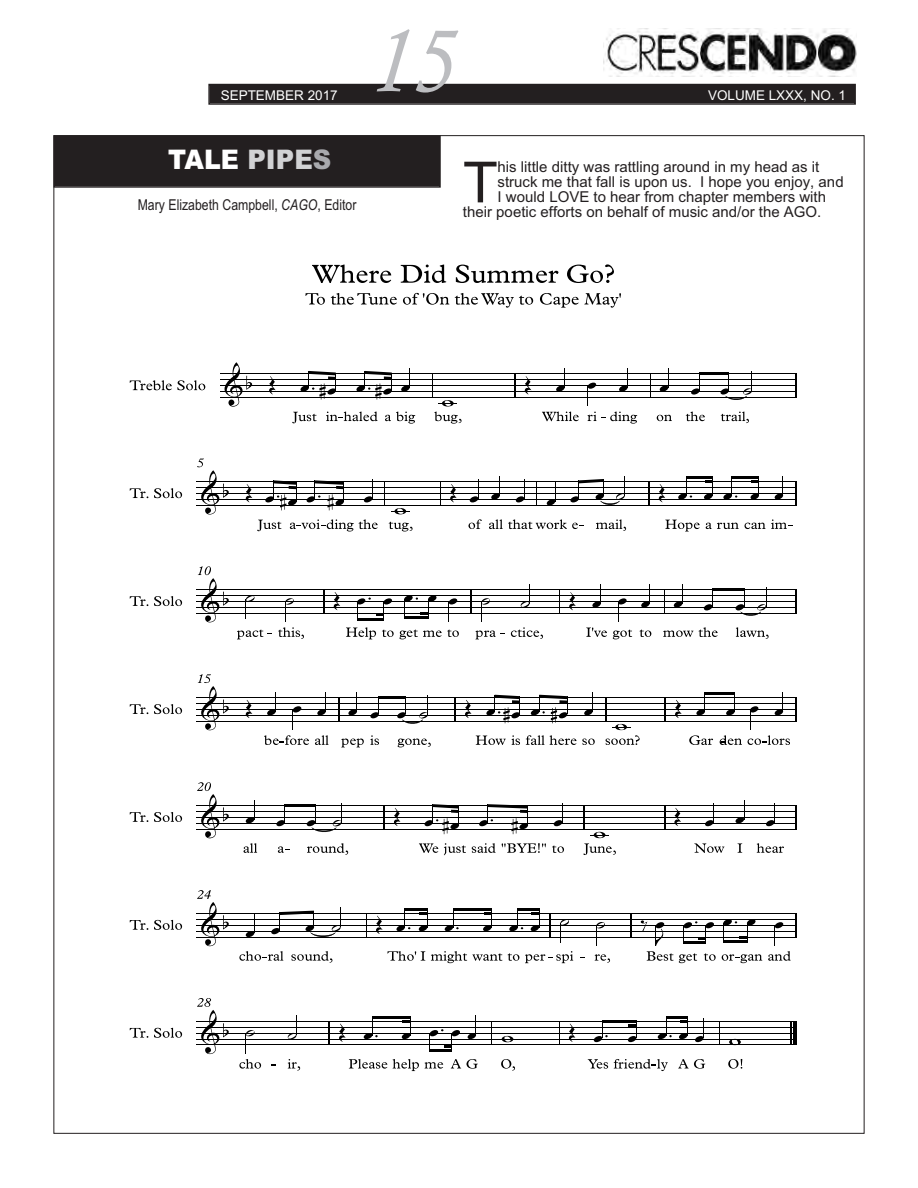
<style>
.page{position:relative;width:918px;height:1188px;background:#fff}
.page>*{position:absolute;margin:0;border:0;box-sizing:border-box;transform-origin:0 0}
.t1{font:italic 90px "Calisto";color:#bcbdc0}
.t2{font:56.85px "Arial";color:#231f20}
.t3{font:900 27px "Arial";color:#fff;scale:.93 1}
.t4{font:15px "Arial";color:#231f20}
.t5{font:15px "Arial Narrow";color:#231f20}
.t6{font:13.5px "Arial";color:#fff}
.s1{color:#d1d2d4}
.s2{color:#a8a9ad}
.s3{font-style:italic}
</style>
<div class="page">
<div style="left:210px;top:85px;width:644px;height:18px;background:#231f20"></div>
<div style="left:208px;top:84px;width:648px;height:21px;border:2px solid #231f20"></div>
<img style="left:604px;top:29px;width:253px;height:48px">
<div style="left:55px;top:137px;width:384px;height:49px;background:#231f20"></div>
<div style="left:53px;top:135px;width:388px;height:53px;border:2px solid #231f20"></div>
<svg style="left:650px;top:375px;width:1px;height:22px"></svg>
<svg style="left:796px;top:374px;width:1px;height:23px"></svg>
<svg style="left:130px;top:380px;width:75px;height:10px"></svg>
<svg style="left:657px;top:412px;width:92px;height:11px"></svg>
<hr style="left:648px;top:482px;width:2px;height:23px;background:#000">
<svg style="left:796px;top:482px;width:1px;height:23px"></svg>
<svg style="left:130px;top:488px;width:52px;height:10px"></svg>
<svg style="left:665px;top:519px;width:128px;height:13px"></svg>
<svg style="left:323px;top:591px;width:1px;height:22px"></svg>
<svg style="left:559px;top:591px;width:1px;height:22px"></svg>
<svg style="left:796px;top:590px;width:1px;height:23px"></svg>
<svg style="left:130px;top:596px;width:52px;height:10px"></svg>
<svg style="left:338px;top:698px;width:1px;height:23px"></svg>
<svg style="left:455px;top:698px;width:1px;height:23px"></svg>
<svg style="left:796px;top:698px;width:1px;height:23px"></svg>
<svg style="left:130px;top:704px;width:52px;height:10px"></svg>
<svg style="left:315px;top:735px;width:116px;height:12px"></svg>
<svg style="left:384px;top:806px;width:1px;height:23px"></svg>
<svg style="left:796px;top:806px;width:1px;height:23px"></svg>
<svg style="left:130px;top:812px;width:52px;height:10px"></svg>
<svg style="left:244px;top:843px;width:104px;height:12px"></svg>
<svg style="left:366px;top:914px;width:1px;height:23px"></svg>
<svg style="left:550px;top:914px;width:1px;height:23px"></svg>
<hr style="left:630px;top:913px;width:2px;height:24px;background:#000">
<svg style="left:130px;top:920px;width:52px;height:10px"></svg>
<svg style="left:239px;top:951px;width:44px;height:10px"></svg>
<svg style="left:291px;top:951px;width:41px;height:12px"></svg>
<svg style="left:387px;top:951px;width:186px;height:12px"></svg>
<svg style="left:595px;top:954px;width:15px;height:9px"></svg>
<svg style="left:329px;top:1022px;width:1px;height:23px"></svg>
<svg style="left:491px;top:1022px;width:1px;height:23px"></svg>
<svg style="left:559px;top:1022px;width:1px;height:23px"></svg>
<svg style="left:719px;top:1022px;width:1px;height:23px"></svg>
<svg style="left:790px;top:1022px;width:1px;height:23px"></svg>
<hr style="left:793px;top:1022px;width:3px;height:23px;background:#000">
<svg style="left:130px;top:1028px;width:52px;height:10px"></svg>
<svg style="left:349px;top:1059px;width:319px;height:12px"></svg>
<svg style="left:678px;top:1059px;width:64px;height:10px"></svg>
<hr style="left:220px;top:397px;width:576px;height:1px;background:#000">
<hr style="left:220px;top:391px;width:576px;height:1px;background:#000">
<hr style="left:220px;top:385px;width:576px;height:1px;background:#000">
<hr style="left:220px;top:379px;width:576px;height:1px;background:#000">
<hr style="left:220px;top:374px;width:576px;height:1px;background:#000">
<svg style="left:225px;top:362px;width:27px;height:45px"></svg>
<hr style="left:700px;top:373px;width:29px;height:2px;background:#000">
<svg style="left:312px;top:264px;width:302px;height:19px"></svg>
<svg style="left:305px;top:293px;width:316px;height:15px"></svg>
<hr style="left:196px;top:505px;width:600px;height:1px;background:#000">
<hr style="left:196px;top:499px;width:600px;height:1px;background:#000">
<hr style="left:196px;top:493px;width:600px;height:1px;background:#000">
<hr style="left:196px;top:488px;width:600px;height:1px;background:#000">
<hr style="left:196px;top:482px;width:600px;height:1px;background:#000">
<svg style="left:197px;top:458px;width:32px;height:57px"></svg>
<hr style="left:687px;top:476px;width:25px;height:3px;background:#000">
<hr style="left:732px;top:476px;width:27px;height:3px;background:#000">
<hr style="left:196px;top:613px;width:600px;height:1px;background:#000">
<hr style="left:196px;top:607px;width:600px;height:1px;background:#000">
<hr style="left:196px;top:601px;width:600px;height:1px;background:#000">
<hr style="left:196px;top:595px;width:600px;height:1px;background:#000">
<hr style="left:196px;top:590px;width:600px;height:1px;background:#000">
<svg style="left:198px;top:566px;width:31px;height:56px"></svg>
<hr style="left:196px;top:721px;width:600px;height:1px;background:#000">
<hr style="left:196px;top:715px;width:600px;height:1px;background:#000">
<hr style="left:196px;top:709px;width:600px;height:1px;background:#000">
<hr style="left:196px;top:703px;width:600px;height:1px;background:#000">
<hr style="left:196px;top:697px;width:600px;height:1px;background:#000">
<svg style="left:198px;top:674px;width:31px;height:56px"></svg>
<hr style="left:379px;top:696px;width:27px;height:3px;background:#000">
<hr style="left:196px;top:829px;width:600px;height:1px;background:#000">
<hr style="left:196px;top:823px;width:600px;height:1px;background:#000">
<hr style="left:196px;top:817px;width:600px;height:1px;background:#000">
<hr style="left:196px;top:811px;width:600px;height:1px;background:#000">
<hr style="left:196px;top:805px;width:600px;height:1px;background:#000">
<svg style="left:197px;top:782px;width:32px;height:56px"></svg>
<hr style="left:285px;top:804px;width:30px;height:3px;background:#000">
<hr style="left:196px;top:937px;width:600px;height:1px;background:#000">
<hr style="left:196px;top:931px;width:600px;height:1px;background:#000">
<hr style="left:196px;top:925px;width:600px;height:1px;background:#000">
<hr style="left:196px;top:919px;width:600px;height:1px;background:#000">
<hr style="left:196px;top:913px;width:600px;height:1px;background:#000">
<svg style="left:197px;top:890px;width:32px;height:56px"></svg>
<hr style="left:405px;top:908px;width:22px;height:3px;background:#000">
<hr style="left:453px;top:908px;width:38px;height:3px;background:#000">
<hr style="left:518px;top:908px;width:21px;height:3px;background:#000">
<hr style="left:196px;top:1045px;width:600px;height:1px;background:#000">
<hr style="left:196px;top:1039px;width:600px;height:1px;background:#000">
<hr style="left:196px;top:1033px;width:600px;height:1px;background:#000">
<hr style="left:196px;top:1027px;width:600px;height:1px;background:#000">
<hr style="left:196px;top:1021px;width:600px;height:1px;background:#000">
<svg style="left:197px;top:998px;width:32px;height:56px"></svg>
<hr style="left:372px;top:1016px;width:38px;height:3px;background:#000">
<hr style="left:602px;top:1020px;width:34px;height:3px;background:#000">
<hr style="left:666px;top:1016px;width:21px;height:3px;background:#000">
<svg style="left:269px;top:376px;width:7px;height:18px"></svg>
<svg style="left:292px;top:368px;width:345px;height:56px"></svg>
<svg style="left:660px;top:368px;width:9px;height:23px"></svg>
<svg style="left:691px;top:373px;width:9px;height:22px"></svg>
<svg style="left:721px;top:371px;width:32px;height:29px"></svg>
<svg style="left:246px;top:476px;width:380px;height:56px"></svg>
<svg style="left:659px;top:484px;width:6px;height:18px"></svg>
<svg style="left:678px;top:476px;width:14px;height:23px"></svg>
<svg style="left:704px;top:476px;width:9px;height:23px"></svg>
<svg style="left:723px;top:476px;width:14px;height:23px"></svg>
<svg style="left:751px;top:479px;width:9px;height:20px"></svg>
<svg style="left:775px;top:476px;width:9px;height:23px"></svg>
<svg style="left:237px;top:596px;width:67px;height:43px"></svg>
<svg style="left:334px;top:592px;width:6px;height:18px"></svg>
<svg style="left:346px;top:584px;width:197px;height:55px"></svg>
<svg style="left:569px;top:592px;width:7px;height:18px"></svg>
<svg style="left:586px;top:584px;width:183px;height:55px"></svg>
<svg style="left:246px;top:700px;width:6px;height:18px"></svg>
<svg style="left:264px;top:692px;width:45px;height:53px"></svg>
<svg style="left:317px;top:692px;width:9px;height:23px"></svg>
<svg style="left:348px;top:692px;width:9px;height:23px"></svg>
<svg style="left:370px;top:696px;width:9px;height:22px"></svg>
<svg style="left:397px;top:695px;width:31px;height:29px"></svg>
<svg style="left:465px;top:692px;width:277px;height:53px"></svg>
<svg style="left:748px;top:692px;width:42px;height:53px"></svg>
<svg style="left:246px;top:800px;width:9px;height:23px"></svg>
<svg style="left:276px;top:804px;width:9px;height:22px"></svg>
<svg style="left:307px;top:803px;width:35px;height:29px"></svg>
<svg style="left:394px;top:808px;width:6px;height:18px"></svg>
<svg style="left:419px;top:800px;width:365px;height:55px"></svg>
<svg style="left:246px;top:914px;width:9px;height:23px"></svg>
<svg style="left:271px;top:908px;width:70px;height:29px"></svg>
<svg style="left:376px;top:916px;width:7px;height:18px"></svg>
<svg style="left:396px;top:908px;width:14px;height:23px"></svg>
<svg style="left:419px;top:908px;width:9px;height:23px"></svg>
<svg style="left:445px;top:911px;width:14px;height:20px"></svg>
<svg style="left:483px;top:908px;width:9px;height:23px"></svg>
<svg style="left:509px;top:908px;width:14px;height:23px"></svg>
<svg style="left:531px;top:908px;width:9px;height:23px"></svg>
<svg style="left:560px;top:920px;width:9px;height:23px"></svg>
<svg style="left:596px;top:922px;width:9px;height:24px"></svg>
<svg style="left:641px;top:920px;width:121px;height:43px"></svg>
<svg style="left:768px;top:913px;width:29px;height:48px"></svg>
<svg style="left:239px;top:1016px;width:61px;height:55px"></svg>
<svg style="left:339px;top:1024px;width:7px;height:18px"></svg>
<svg style="left:364px;top:1019px;width:14px;height:20px"></svg>
<svg style="left:402px;top:1016px;width:9px;height:23px"></svg>
<svg style="left:429px;top:1029px;width:23px;height:23px"></svg>
<div style="left:452px;top:1030px;width:8px;height:6px;background:#000;border-radius:2px"></div>
<svg style="left:468px;top:1016px;width:8px;height:23px"></svg>
<svg style="left:502px;top:1036px;width:11px;height:6px"></svg>
<svg style="left:569px;top:1024px;width:6px;height:18px"></svg>
<svg style="left:594px;top:1023px;width:14px;height:19px"></svg>
<svg style="left:628px;top:1020px;width:9px;height:22px"></svg>
<svg style="left:658px;top:1019px;width:14px;height:20px"></svg>
<svg style="left:679px;top:1016px;width:9px;height:23px"></svg>
<svg style="left:695px;top:1019px;width:9px;height:23px"></svg>
<svg style="left:729px;top:1040px;width:12px;height:5px"></svg>
<p class="t6" style="left:221px;top:88px;width:119px">SEPTEMBER 2017</p>
<h3 class="t3" style="left:168px;top:144px;width:177px">TALE <span class="s1">PIPE</span><span class="s2">S</span></h3>
<p class="t5" style="left:138px;top:196px;width:220px">Mary Elizabeth Campbell, <span class="s3">CAGO</span>, Editor</p>
<h1 class="t1" style="left:370px;top:7px;width:86px">15</h1>
<p class="t6" style="left:708px;top:88px;width:140px">VOLUME LXXX, NO. 1</p>
<h2 class="t2" style="left:463px;top:150px;width:36px">T</h2>
<p class="t4" style="left:498px;top:158px;width:323px">his little ditty was rattling around in my head as it</p>
<p class="t4" style="left:498px;top:173px;width:348px">struck me that fall is upon us. I hope you enjoy, and</p>
<p class="t4" style="left:498px;top:188px;width:330px">I would LOVE to hear from chapter members with</p>
<p class="t4" style="left:463px;top:203px;width:360px">their poetic efforts on behalf of music and/or the AGO.</p>
</div>
